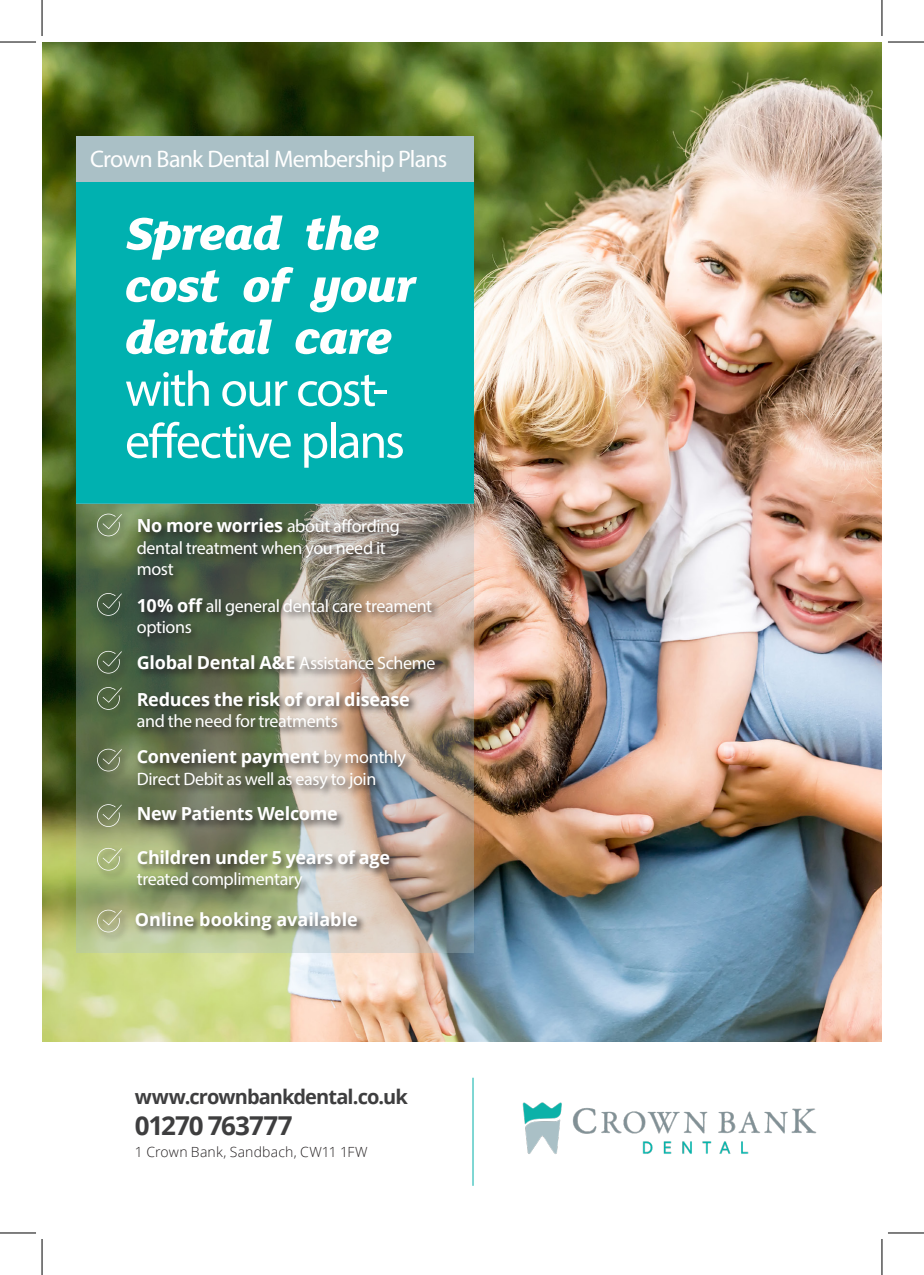
<style>
.page{position:relative;width:924px;height:1275px;background:#fff}
.page>*{position:absolute;margin:0;border:0;box-sizing:border-box;transform-origin:0 0}
.t1{font:italic 800 50px/52px "FS Lola";letter-spacing:-.03em;color:#fff}
.t2{font:700 26px "Open Sans";letter-spacing:-.035em;color:#3e3e3f}
.t3{font:24px "Myriad Pro";letter-spacing:-.035em;color:#fff}
.t4{font:700 20px "Open Sans";letter-spacing:-.045em;color:#3e3e3f}
.t5{font:18px/21.6px "Myriad Pro";letter-spacing:-.02em;color:#fff}
.t6{font:700 18px/21.6px "Open Sans";letter-spacing:-.015em;color:#fff}
.t7{font:300 14px "Open Sans";letter-spacing:.01em;color:#231f20}
.s1{font-family:"Myriad Pro";font-weight:400;font-style:normal}
.s2{font-family:"Open Sans";font-weight:700}
.s3{font-family:"Myriad Pro";font-weight:400}
</style>
<div class="page">
<img style="left:42px;top:42px;width:839px;height:999px">
<div style="left:76px;top:136px;width:398px;height:367px;background:#00b1b0"></div>
<div style="left:76px;top:136px;width:398px;height:46px;background:#aac0c6"></div>
<svg style="left:76px;top:503px;width:398px;height:449px;background:#9c9d84"></svg>
<div style="left:95px;top:512px;width:349px;height:386px;background:#231f20;opacity:.75"></div>
<svg style="left:97px;top:513px;width:25px;height:23px"></svg>
<svg style="left:97px;top:593px;width:25px;height:23px"></svg>
<svg style="left:97px;top:651px;width:25px;height:22px"></svg>
<svg style="left:97px;top:687px;width:25px;height:23px"></svg>
<svg style="left:97px;top:748px;width:25px;height:23px"></svg>
<div style="left:95px;top:907px;width:36px;height:35px;background:#231f20;opacity:.75"></div>
<svg style="left:97px;top:909px;width:25px;height:23px"></svg>
<div style="left:95px;top:845px;width:36px;height:35px;background:#231f20;opacity:.75"></div>
<svg style="left:97px;top:848px;width:25px;height:22px"></svg>
<div style="left:134px;top:910px;width:232px;height:30px;background:#231f20;opacity:.75"></div>
<svg style="left:97px;top:804px;width:25px;height:23px"></svg>
<hr style="left:472px;top:1077px;width:1px;height:108px;background:#01b0a8">
<img style="left:522px;top:1102px;width:295px;height:52px">
<hr style="left:0;top:42px;width:36px;height:1px;background:#000">
<hr style="left:887px;top:42px;width:36px;height:1px;background:#000">
<hr style="left:0;top:1232px;width:36px;height:1px;background:#000">
<hr style="left:887px;top:1232px;width:36px;height:1px;background:#000">
<hr style="left:42px;top:0;width:1px;height:36px;background:#000">
<hr style="left:42px;top:1239px;width:1px;height:36px;background:#000">
<hr style="left:881px;top:0;width:1px;height:36px;background:#000">
<hr style="left:881px;top:1239px;width:1px;height:36px;background:#000">
<p class="t3" style="left:90px;top:144px;width:358px">Crown Bank Dental Membership Plans</p>
<p class="t1" style="left:125px;top:210px;width:292px">Spread the cost of your dental care <span class="s1">with our cost&shy;effective plans</span></p>
<p class="t5" style="left:137px;top:515px;width:264px"><span class="s2">No more worries</span> about affording dental treatment when you need it most</p>
<p class="t5" style="left:137px;top:594px;width:297px"><span class="s2">10% off</span> all general dental care treament options</p>
<p class="t5" style="left:137px;top:652px;width:300px"><span class="s2">Global Dental A&amp;E</span> Assistance Scheme</p>
<p class="t6" style="left:137px;top:688px;width:274px">Reduces the risk of oral disease <span class="s3">and the need for treatments</span></p>
<p class="t5" style="left:137px;top:746px;width:270px"><span class="s2">Convenient payment</span> by monthly<br>Direct Debit as well as easy to join</p>
<p class="t6" style="left:137px;top:802px;width:202px">New Patients Welcome</p>
<p class="t6" style="left:137px;top:845px;width:255px">Children under 5 years of age <span class="s3">treated complimentary</span></p>
<p class="t6" style="left:135px;top:908px;width:224px">Online booking available</p>
<p class="t4" style="left:135px;top:1082px;width:274px">www.crownbankdental.co.uk</p>
<p class="t2" style="left:135px;top:1107px;width:159px">01270 763777</p>
<p class="t7" style="left:135px;top:1142px;width:234px">1 Crown Bank, Sandbach, CW11 1FW</p>
</div>
